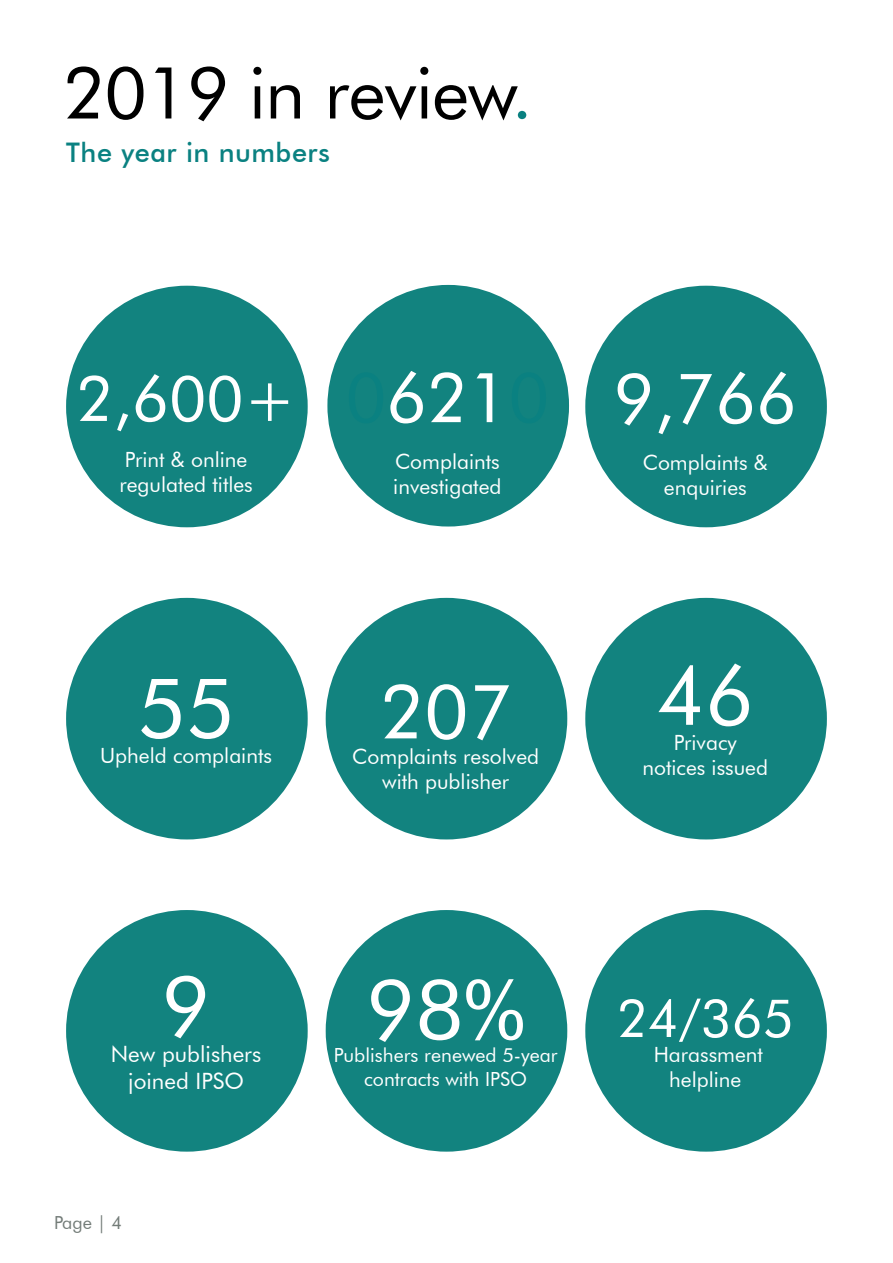
<style>
.page{position:relative;width:893px;height:1263px;background:#fff}
.page>*{position:absolute;margin:0;border:0;box-sizing:border-box;transform-origin:0 0}
.t1{font:82.5px "Futura BT";color:#fff}
.t2{font:75px "Futura BT";color:#fff}
.t3{font:72px "Futura BT";letter-spacing:-.015em;color:#000}
.t4{font:69px "Futura BT";color:#fff}
.t5{font:63px "Futura BT";color:#fff}
.t6{font:52.5px "Futura BT";color:#fff}
.t7{font:500 27px "Futura BT";letter-spacing:.02em;color:#0a8181}
.t8{font:22.5px/27px "Futura BT";color:#fff;text-align:center}
.t9{font:21px/25.2px "Futura BT";color:#fff;text-align:center}
.t10{font:19.5px/23.4px "Futura BT";color:#fff;text-align:center}
.t11{font:18px "Futura BT";color:#737c78}
.s1{color:#0a8181}
</style>
<div class="page">
<div style="left:66px;top:286px;width:242px;height:241px;background:#12837f;border-radius:50%"></div>
<div style="left:585px;top:286px;width:242px;height:241px;background:#12837f;border-radius:50%"></div>
<div style="left:66px;top:598px;width:242px;height:241px;background:#12837f;border-radius:50%"></div>
<div style="left:326px;top:598px;width:241px;height:241px;background:#12837f;border-radius:50%"></div>
<div style="left:585px;top:598px;width:242px;height:241px;background:#12837f;border-radius:50%"></div>
<div style="left:66px;top:910px;width:242px;height:242px;background:#12837f;border-radius:50%"></div>
<div style="left:326px;top:910px;width:241px;height:242px;background:#12837f;border-radius:50%"></div>
<div style="left:585px;top:910px;width:242px;height:242px;background:#12837f;border-radius:50%"></div>
<div style="left:327px;top:285px;width:242px;height:241px;background:#12837f;border-radius:50%"></div>
<h3 class="t3" style="left:63px;top:49px;width:471px">2019 in review<span class="s1">.</span></h3>
<p class="t7" style="left:66px;top:136px;width:265px">The year in numbers</p>
<h3 class="t5" style="left:76px;top:360px;width:221px">2,600+</h3>
<p class="t9" style="left:119px;top:447px;width:135px;text-align:left">Print &amp; online regulated titles</p>
<h3 class="t4" style="left:346px;top:356px;width:205px"><span class="s1">0</span>621<span class="s1">0</span></h3>
<p class="t9" style="left:393px;top:449px;width:110px;text-align:left">Complaints investigated</p>
<h1 class="t1" style="left:137px;top:658px;width:99px">55</h1>
<p class="t9" style="left:100px;top:742px;width:173px">Upheld complaints</p>
<h2 class="t2" style="left:380px;top:666px;width:134px">207</h2>
<p class="t9" style="left:352px;top:743px;width:188px">Complaints resolved with publisher</p>
<h3 class="t4" style="left:614px;top:356px;width:185px">9,766</h3>
<p class="t9" style="left:643px;top:449px;width:127px">Complaints &amp; enquiries</p>
<h1 class="t1" style="left:657px;top:645px;width:99px">46</h1>
<p class="t9" style="left:642px;top:730px;width:127px">Privacy notices issued</p>
<h1 class="t1" style="left:162px;top:956px;width:50px">9</h1>
<p class="t8" style="left:111px;top:1040px;width:152px">New publishers joined IPSO</p>
<p class="t11" style="left:54px;top:1211px;width:70px">Page | 4</p>
<h1 class="t1" style="left:366px;top:959px;width:160px">98%</h1>
<p class="t10" style="left:334px;top:1043px;width:225px">Publishers renewed 5-year contracts with IPSO</p>
<h3 class="t6" style="left:617px;top:986px;width:178px">24/365</h3>
<p class="t9" style="left:654px;top:1042px;width:111px">Harassment helpline</p>
</div>
